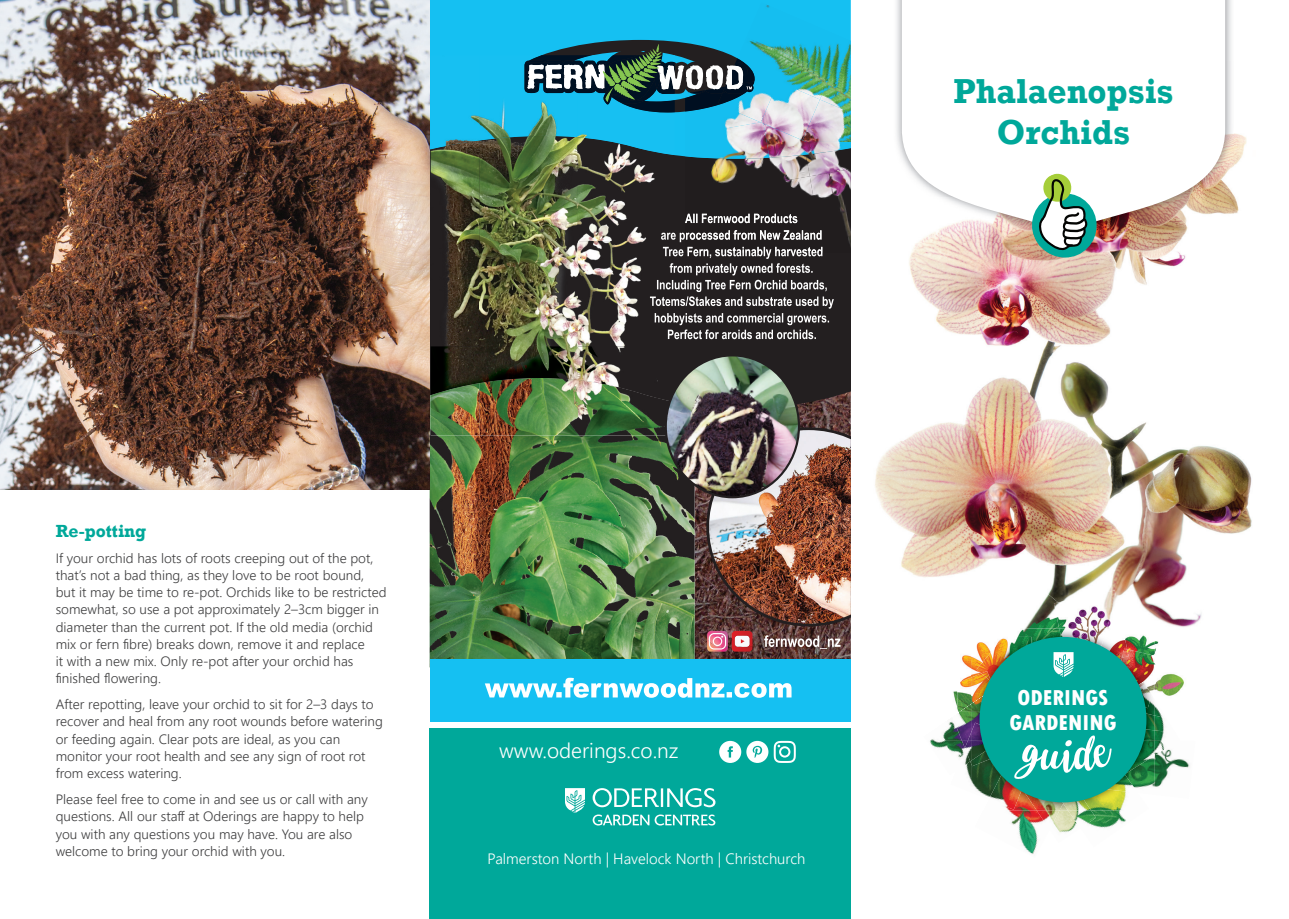
<style>
.page{position:relative;width:1289px;height:919px;background:#fff}
.page>*{position:absolute;margin:0;border:0;box-sizing:border-box;transform-origin:0 0}
.t1{font:700 35.55px/41.4px "Rockwell";color:#00a89a;text-align:center;scale:.94 1}
.t2{font:800 condensed 22.65px/25px "Tw Cen";color:#fff;text-align:center}
.t3{font:300 21.15px "Segoe UI";color:#fff}
.t4{font:700 18px "Rockwell";color:#00a89a}
.t5{font:300 15px "Segoe UI";color:#fff}
.t6{font:300 13.5px/17.2px "Segoe UI";color:#3e3e3f}
</style>
<div class="page">
<div style="left:429px;top:728px;width:421px;height:190px;background:#00a89a"></div>
<svg style="left:592px;top:788px;width:123px;height:19px"></svg>
<svg style="left:565px;top:788px;width:20px;height:24px"></svg>
<svg style="left:592px;top:814px;width:123px;height:11px"></svg>
<svg style="left:719px;top:740px;width:76px;height:22px"></svg>
<img style="left:875px;top:133px;width:377px;height:494px">
<img style="left:893px;top:0;width:340px;height:242px">
<svg style="left:901px;top:0;width:324px;height:235px"></svg>
<img style="left:694px;top:497px;width:156px;height:161px">
<img style="left:429px;top:429px;width:265px;height:229px">
<svg style="left:429px;top:170px;width:421px;height:259px;background:#322928"></svg>
<div style="left:429px;top:0;width:421px;height:170px;background:#15c0f2"></div>
<img style="left:479px;top:402px;width:186px;height:33px">
<img style="left:431px;top:402px;width:48px;height:33px">
<img style="left:479px;top:140px;width:195px;height:206px">
<img style="left:431px;top:149px;width:48px;height:197px">
<img style="left:431px;top:346px;width:243px;height:56px">
<img style="left:577px;top:128px;width:97px;height:27px">
<img style="left:479px;top:55px;width:98px;height:85px">
<img style="left:431px;top:55px;width:48px;height:94px">
<svg style="left:650px;top:230px;width:183px;height:109px;background:#4f4c4d"></svg>
<div style="left:429px;top:658px;width:421px;height:63px;background:#15c0f2"></div>
<svg style="left:485px;top:677px;width:306px;height:20px"></svg>
<img style="left:737px;top:37px;width:51px;height:30px">
<img style="left:788px;top:58px;width:7px;height:9px">
<img style="left:746px;top:2px;width:64px;height:56px">
<img style="left:795px;top:23px;width:55px;height:44px">
<img style="left:685px;top:159px;width:29px;height:33px">
<img style="left:714px;top:159px;width:46px;height:33px">
<img style="left:760px;top:158px;width:45px;height:26px">
<img style="left:805px;top:158px;width:45px;height:18px">
<img style="left:685px;top:192px;width:35px;height:41px">
<img style="left:720px;top:184px;width:45px;height:30px">
<img style="left:765px;top:176px;width:44px;height:41px">
<img style="left:809px;top:169px;width:41px;height:48px">
<img style="left:685px;top:233px;width:10px;height:20px">
<img style="left:816px;top:211px;width:34px;height:42px">
<img style="left:685px;top:128px;width:84px;height:31px">
<img style="left:763px;top:140px;width:87px;height:18px">
<img style="left:687px;top:223px;width:86px;height:15px">
<img style="left:773px;top:217px;width:48px;height:30px">
<img style="left:695px;top:234px;width:83px;height:13px">
<img style="left:687px;top:247px;width:135px;height:6px">
<img style="left:719px;top:230px;width:53px;height:10px">
<img style="left:783px;top:230px;width:38px;height:10px">
<img style="left:685px;top:214px;width:112px;height:9px">
<img style="left:760px;top:99px;width:42px;height:41px">
<img style="left:802px;top:99px;width:48px;height:43px">
<img style="left:780px;top:67px;width:39px;height:32px">
<img style="left:819px;top:64px;width:31px;height:49px">
<svg style="left:524px;top:40px;width:256px;height:88px;background:#3e899a"></svg>
<img style="left:706px;top:427px;width:144px;height:224px">
<img style="left:665px;top:355px;width:134px;height:142px">
<img style="left:1095px;top:810px;width:31px;height:18px">
<img style="left:967px;top:763px;width:4px;height:18px">
<img style="left:1154px;top:723px;width:10px;height:7px">
<img style="left:953px;top:691px;width:4px;height:15px">
<img style="left:1008px;top:810px;width:30px;height:44px">
<img style="left:1057px;top:810px;width:17px;height:23px">
<img style="left:1068px;top:810px;width:27px;height:18px">
<img style="left:1036px;top:810px;width:23px;height:19px">
<img style="left:930px;top:740px;width:31px;height:12px">
<img style="left:931px;top:721px;width:21px;height:19px">
<img style="left:955px;top:748px;width:15px;height:23px">
<img style="left:952px;top:711px;width:19px;height:29px">
<img style="left:964px;top:748px;width:7px;height:13px">
<svg style="left:961px;top:732px;width:10px;height:16px"></svg>
<img style="left:1154px;top:673px;width:30px;height:50px">
<img style="left:1154px;top:699px;width:12px;height:19px">
<img style="left:962px;top:655px;width:9px;height:22px">
<img style="left:957px;top:677px;width:14px;height:34px">
<svg style="left:959px;top:704px;width:12px;height:7px"></svg>
<img style="left:1154px;top:755px;width:36px;height:32px">
<img style="left:1154px;top:740px;width:18px;height:15px">
<img style="left:1154px;top:730px;width:10px;height:10px">
<img style="left:1122px;top:623px;width:47px;height:32px">
<img style="left:1154px;top:663px;width:9px;height:22px">
<img style="left:1010px;top:589px;width:111px;height:39px">
<img style="left:1106px;top:619px;width:16px;height:9px">
<img style="left:1053px;top:602px;width:35px;height:26px">
<img style="left:1091px;top:792px;width:35px;height:18px">
<img style="left:971px;top:766px;width:11px;height:27px">
<img style="left:1146px;top:715px;width:8px;height:8px">
<img style="left:971px;top:740px;width:16px;height:26px">
<img style="left:982px;top:756px;width:40px;height:54px">
<img style="left:988px;top:758px;width:34px;height:51px">
<img style="left:1063px;top:797px;width:28px;height:13px">
<img style="left:1022px;top:792px;width:41px;height:18px">
<img style="left:1043px;top:800px;width:29px;height:3px">
<img style="left:971px;top:711px;width:8px;height:11px">
<img style="left:971px;top:722px;width:10px;height:18px">
<img style="left:1145px;top:698px;width:9px;height:17px">
<img style="left:971px;top:656px;width:9px;height:55px">
<img style="left:971px;top:673px;width:10px;height:31px">
<img style="left:1124px;top:774px;width:30px;height:20px">
<img style="left:1103px;top:774px;width:34px;height:18px">
<img style="left:1126px;top:740px;width:28px;height:34px">
<img style="left:1144px;top:723px;width:10px;height:17px">
<img style="left:1127px;top:628px;width:27px;height:21px">
<img style="left:1124px;top:649px;width:30px;height:49px">
<img style="left:1137px;top:681px;width:14px;height:27px">
<img style="left:1017px;top:628px;width:42px;height:15px">
<img style="left:976px;top:637px;width:55px;height:66px">
<svg style="left:981px;top:671px;width:10px;height:10px"></svg>
<img style="left:1088px;top:628px;width:8px;height:16px">
<img style="left:1096px;top:628px;width:31px;height:35px">
<svg style="left:1122px;top:648px;width:6px;height:9px"></svg>
<img style="left:1059px;top:628px;width:29px;height:13px">
<div style="left:979px;top:637px;width:167px;height:165px;background:#00a89a;border-radius:50%"></div>
<svg style="left:1053px;top:652px;width:20px;height:25px"></svg>
<img style="left:1027px;top:172px;width:72px;height:89px">
<img style="left:0;top:0;width:429px;height:489px">
<h1 class="t1" style="left:953px;top:70px;width:236px">Phalaenopsis<br>Orchids</h1>
<h3 class="t4" style="left:56px;top:520px;width:92px">Re-potting</h3>
<p class="t6" style="left:56px;top:547px;width:332px">If your orchid has lots of roots creeping out of the pot, that’s not a bad thing, as they love to be root bound, but it may be time to re-pot. Orchids like to be restricted somewhat, so use a pot approximately 2–3cm bigger in diameter than the current pot. If the old media (orchid mix or fern fibre) breaks down, remove it and replace<br>it with a new mix. Only re-pot after your orchid has finished flowering.</p>
<p class="t6" style="left:56px;top:694px;width:329px">After repotting, leave your orchid to sit for 2–3 days to recover and heal from any root wounds before watering or feeding again. Clear pots are ideal, as you can monitor your root health and see any sign of root rot from excess watering.</p>
<p class="t6" style="left:56px;top:789px;width:313px">Please feel free to come in and see us or call with any questions. All our staff at Oderings are happy to help you with any questions you may have. You are also welcome to bring your orchid with you.</p>
<h3 class="t3" style="left:499px;top:730px;width:181px">www.oderings.co.nz</h3>
<p class="t5" style="left:487px;top:844px;width:319px">Palmerston North | Havelock North | Christchurch</p>
<h2 class="t2" style="left:1009px;top:685px;width:109px">ODERINGS<br>GARDENING</h2>
</div>
